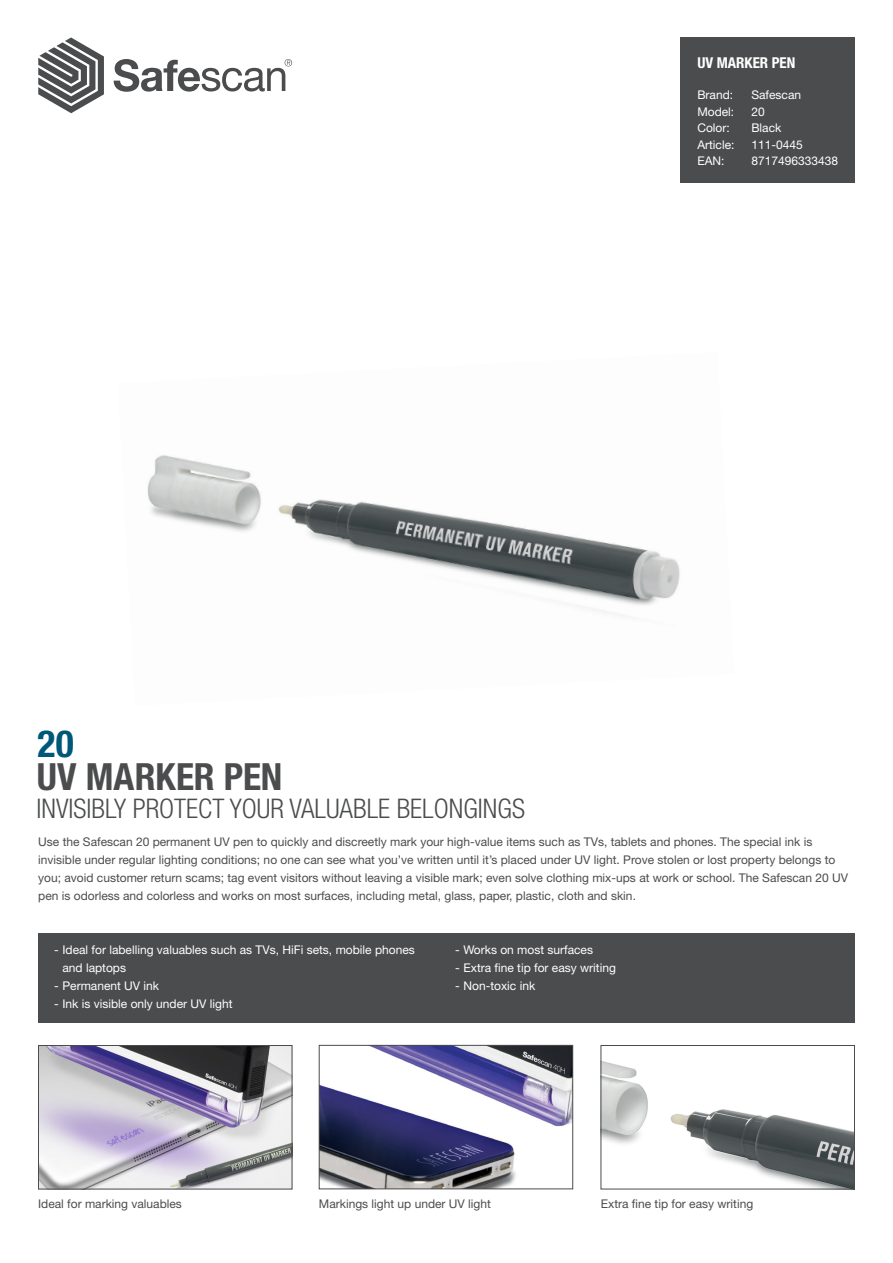
<style>
.page{position:relative;width:893px;height:1263px;background:#fff}
.page>*{position:absolute;margin:0;border:0;box-sizing:border-box;transform-origin:0 0}
.t1{font:700 condensed 37.5px "Helvetica Neue LT Std";color:#4b4c4d}
.t2{font:700 condensed 37.5px "Helvetica Neue LT Std";color:#005879}
.t3{font:300 condensed 27px "Helvetica Neue LT Std";color:#4b4c4d}
.t4{font:700 condensed 15px "Helvetica Neue LT Std";color:#fff}
.Platte_tekst{font:12px/18px "Helvetica Neue LT Std";color:#4b4c4d}
.Tabel{font:12px/18px "Helvetica Neue LT Std";color:#fff}
.Ondertekst{font:12px "Helvetica Neue LT Std";color:#4b4c4d}
</style>
<div class="page">
<div style="left:680px;top:37px;width:175px;height:146px;background:#4b4c4d"></div>
<svg style="left:38px;top:37px;width:66px;height:76px"></svg>
<svg style="left:114px;top:59px;width:178px;height:33px"></svg>
<div style="left:38px;top:933px;width:817px;height:90px;background:#4b4c4d"></div>
<img style="left:321px;top:1047px;width:250px;height:140px">
<div style="left:319px;top:1045px;width:254px;height:144px;border:1px solid #4b4c4d"></div>
<img style="left:40px;top:1047px;width:250px;height:140px">
<div style="left:38px;top:1045px;width:254px;height:144px;border:1px solid #4b4c4d"></div>
<img style="left:603px;top:1061px;width:250px;height:126px">
<div style="left:601px;top:1045px;width:254px;height:144px;border:1px solid #4b4c4d"></div>
<img style="left:148px;top:455px;width:532px;height:161px">
<p class="t4" style="left:697px;top:53px;width:100px">UV MARKER PEN</p>
<p class="Tabel" style="left:697px;top:86px;width:37px">Brand:</p>
<p class="Tabel" style="left:751px;top:86px;width:51px">Safescan</p>
<p class="Tabel" style="left:697px;top:102px;width:38px">Model:</p>
<p class="Tabel" style="left:751px;top:102px;width:15px">20</p>
<p class="Tabel" style="left:697px;top:119px;width:34px">Color:</p>
<p class="Tabel" style="left:751px;top:119px;width:31px">Black</p>
<p class="Tabel" style="left:697px;top:135px;width:39px">Article:</p>
<p class="Tabel" style="left:751px;top:135px;width:53px">111-0445</p>
<p class="Tabel" style="left:697px;top:152px;width:29px">EAN:</p>
<p class="Tabel" style="left:751px;top:152px;width:88px">8717496333438</p>
<p class="t2" style="left:38px;top:721px;width:38px">20</p>
<p class="t1" style="left:37px;top:754px;width:247px">UV MARKER PEN</p>
<p class="t3" style="left:37px;top:793px;width:490px">INVISIBLY PROTECT YOUR VALUABLE BELONGINGS</p>
<p class="Platte_tekst" style="left:38px;top:833px;width:811px">Use the Safescan 20 permanent UV pen to quickly and discreetly mark your high-value items such as TVs, tablets and phones. The special ink is invisible under regular lighting conditions; no one can see what you’ve written until it’s placed under UV light. Prove stolen or lost property belongs to you; avoid customer return scams; tag event visitors without leaving a visible mark; even solve clothing mix-ups at work or school. The Safescan 20 UV pen is odorless and colorless and works on most surfaces, including metal, glass, paper, plastic, cloth and skin.</p>
<p class="Tabel" style="left:63px;top:941px;width:354px;text-indent:-9px">- Ideal for labelling valuables such as TVs, HiFi sets, mobile phones and laptops</p>
<p class="Tabel" style="left:54px;top:977px;width:107px">- Permanent UV ink</p>
<p class="Tabel" style="left:54px;top:995px;width:180px">- Ink is visible only under UV light</p>
<p class="Tabel" style="left:455px;top:941px;width:140px">- Works on most surfaces</p>
<p class="Tabel" style="left:455px;top:959px;width:162px">- Extra fine tip for easy writing</p>
<p class="Tabel" style="left:455px;top:977px;width:82px">- Non-toxic ink</p>
<p class="Ondertekst" style="left:38px;top:1197px;width:145px">Ideal for marking valuables</p>
<p class="Ondertekst" style="left:319px;top:1197px;width:174px">Markings light up under UV light</p>
<p class="Platte_tekst" style="left:601px;top:1195px;width:154px">Extra fine tip for easy writing</p>
</div>
